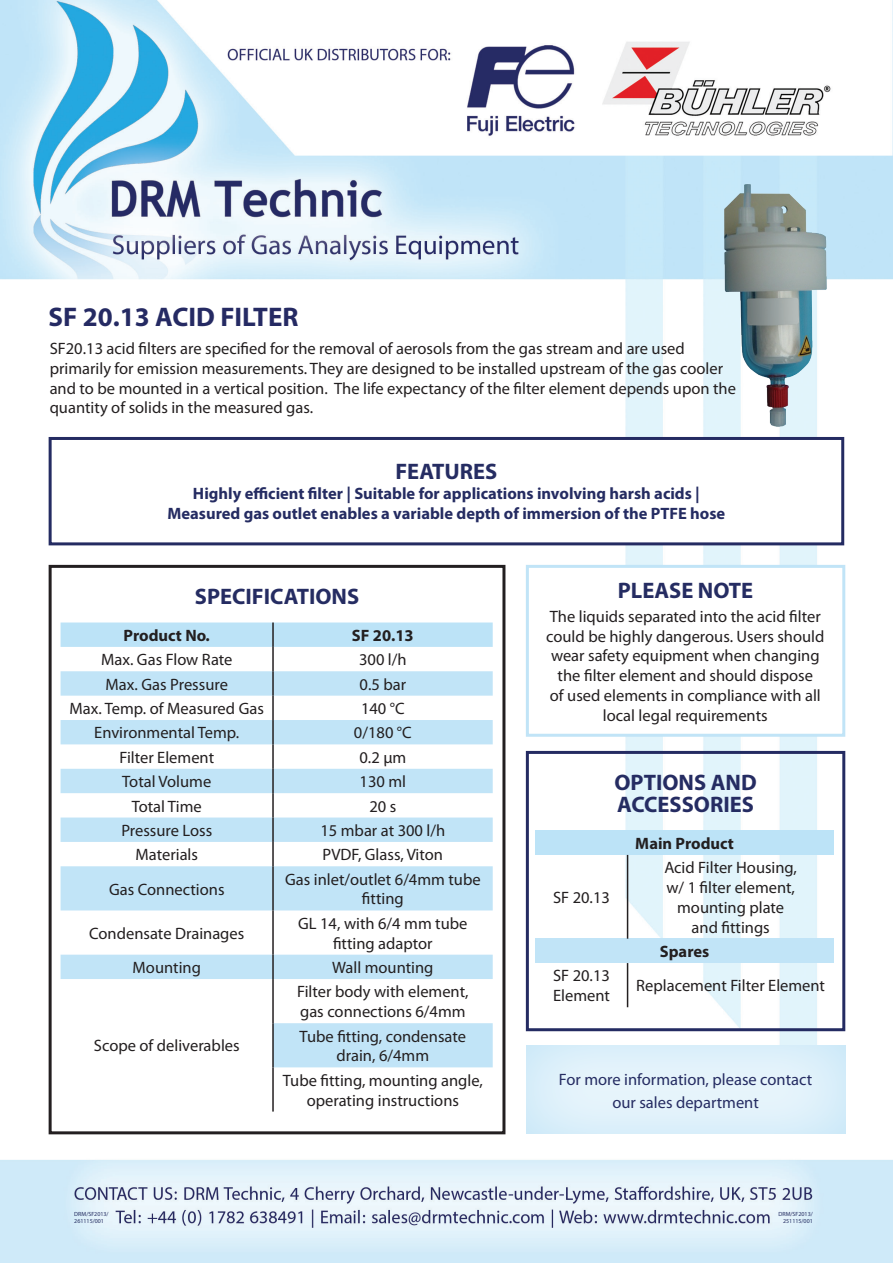
<style>
.page{position:relative;width:893px;height:1263px;background:#fff}
.page>*{position:absolute;margin:0;border:0;box-sizing:border-box;transform-origin:0 0}
.t1{font:700 27px "Myriad Pro";color:#252a63}
.t2{font:700 22.5px/22.5px "Myriad Pro";color:#252c62}
.t3{font:16.5px/19.8px "Myriad Pro";color:#231f20;text-align:center}
.t4{font:700 16.5px/19.8px "Myriad Pro";color:#252c62;text-align:center}
.t5{font:16.5px/22.5px "Myriad Pro";color:#252c62;text-align:center}
.t6{font:700 16.5px "Myriad Pro";color:#231f20}
.t7{font:6px/7.2px "Myriad Pro";color:#232c61}
</style>
<div class="page">
<img style="left:0;top:0;width:893px;height:1263px">
<div style="left:50px;top:438px;width:793px;height:106px;background:#fff"></div>
<div style="left:49px;top:437px;width:795px;height:108px;border:3px solid #242b62"></div>
<div style="left:49px;top:565px;width:456px;height:569px;border:3px solid #231f20"></div>
<div style="left:61px;top:622px;width:432px;height:25px;background:#bce3f7"></div>
<svg style="left:61px;top:671px;width:432px;height:396px"></svg>
<hr style="left:272px;top:622px;width:2px;height:25px;background:#231f20">
<hr style="left:272px;top:647px;width:2px;height:24px;background:#231f20">
<hr style="left:272px;top:671px;width:2px;height:25px;background:#231f20">
<hr style="left:272px;top:696px;width:2px;height:24px;background:#231f20">
<hr style="left:272px;top:720px;width:2px;height:24px;background:#231f20">
<hr style="left:272px;top:744px;width:2px;height:25px;background:#231f20">
<hr style="left:272px;top:769px;width:2px;height:24px;background:#231f20">
<hr style="left:272px;top:793px;width:2px;height:24px;background:#231f20">
<hr style="left:272px;top:817px;width:2px;height:25px;background:#231f20">
<hr style="left:272px;top:842px;width:2px;height:24px;background:#231f20">
<hr style="left:272px;top:866px;width:2px;height:44px;background:#231f20">
<hr style="left:272px;top:910px;width:2px;height:45px;background:#231f20">
<hr style="left:272px;top:955px;width:2px;height:24px;background:#231f20">
<hr style="left:272px;top:979px;width:2px;height:44px;background:#231f20">
<hr style="left:272px;top:1023px;width:2px;height:44px;background:#231f20">
<hr style="left:272px;top:1067px;width:2px;height:44px;background:#231f20">
<img style="left:706px;top:180px;width:139px;height:253px">
<div style="left:526px;top:751px;width:319px;height:280px;border:3px solid #242b62"></div>
<div style="left:535px;top:830px;width:299px;height:25px;background:#bce3f7"></div>
<div style="left:535px;top:939px;width:299px;height:24px;background:#c1e4f7"></div>
<hr style="left:627px;top:855px;width:1px;height:84px;background:#231f20">
<hr style="left:627px;top:963px;width:1px;height:44px;background:#231f20">
<div style="left:525px;top:1045px;width:321px;height:90px;background:#e0f1fb"></div>
<div style="left:527px;top:566px;width:317px;height:169px;background:#fff"></div>
<div style="left:526px;top:565px;width:319px;height:172px;border:3px solid #c1e4f7"></div>
<h1 class="t1" style="left:49px;top:300px;width:251px">SF 20.13 ACID FILTER</h1>
<p class="t3" style="left:50px;top:338px;width:688px;text-align:left">SF20.13 acid filters are specified for the removal of aerosols from the gas stream and are used primarily for emission measurements. They are designed to be installed upstream of the gas cooler and to be mounted in a vertical position. The life expectancy of the filter element depends upon the quantity of solids in the measured gas.</p>
<h2 class="t2" style="left:395px;top:459px;width:103px">FEATURES</h2>
<p class="t4" style="left:168px;top:483px;width:559px">Highly efficient filter | Suitable for applications involving harsh acids |<br>Measured gas outlet enables a variable depth of immersion of the PTFE hose</p>
<h2 class="t2" style="left:195px;top:584px;width:166px">SPECIFICATIONS</h2>
<p class="t6" style="left:124px;top:624px;width:88px">Product No.</p>
<p class="t6" style="left:352px;top:624px;width:63px">SF 20.13</p>
<p class="t3" style="left:101px;top:649px;width:133px">Max. Gas Flow Rate</p>
<p class="t3" style="left:359px;top:649px;width:49px">300 l/h</p>
<p class="t3" style="left:106px;top:674px;width:124px">Max. Gas Pressure</p>
<p class="t3" style="left:360px;top:674px;width:48px">0.5 bar</p>
<p class="t3" style="left:70px;top:698px;width:196px">Max. Temp. of Measured Gas</p>
<p class="t3" style="left:361px;top:698px;width:45px">140 °C</p>
<p class="t3" style="left:94px;top:723px;width:147px">Environmental Temp.</p>
<p class="t3" style="left:354px;top:723px;width:59px">0/180 °C</p>
<p class="t3" style="left:119px;top:747px;width:96px">Filter Element</p>
<p class="t3" style="left:359px;top:747px;width:48px">0.2 μm</p>
<p class="t3" style="left:122px;top:771px;width:91px">Total Volume</p>
<p class="t3" style="left:360px;top:771px;width:48px">130 ml</p>
<p class="t3" style="left:132px;top:796px;width:72px">Total Time</p>
<p class="t3" style="left:369px;top:796px;width:28px">20 s</p>
<p class="t3" style="left:121px;top:820px;width:92px">Pressure Loss</p>
<p class="t3" style="left:320px;top:820px;width:126px">15 mbar at 300 l/h</p>
<p class="t3" style="left:135px;top:844px;width:64px">Materials</p>
<p class="t3" style="left:323px;top:844px;width:122px">PVDF, Glass, Viton</p>
<p class="t3" style="left:109px;top:879px;width:117px">Gas Connections</p>
<p class="t3" style="left:285px;top:869px;width:197px">Gas inlet/outlet 6/4mm tube fitting</p>
<p class="t3" style="left:89px;top:923px;width:157px">Condensate Drainages</p>
<p class="t3" style="left:298px;top:913px;width:171px">GL 14, with 6/4 mm tube fitting adaptor</p>
<p class="t3" style="left:133px;top:957px;width:70px">Mounting</p>
<p class="t3" style="left:332px;top:957px;width:103px">Wall mounting</p>
<p class="t3" style="left:94px;top:1036px;width:147px">Scope of deliverables</p>
<p class="t3" style="left:297px;top:982px;width:173px;text-align:left">Filter body with element, gas connections 6/4mm</p>
<p class="t3" style="left:300px;top:1026px;width:168px">Tube fitting, condensate drain, 6/4mm</p>
<p class="t3" style="left:283px;top:1070px;width:202px">Tube fitting, mounting angle, operating instructions</p>
<h2 class="t2" style="left:618px;top:578px;width:137px">PLEASE NOTE</h2>
<p class="t3" style="left:546px;top:606px;width:280px">The liquids separated into the acid filter could be highly dangerous. Users should wear safety equipment when changing the filter element and should dispose<br>of used elements in compliance with all local legal requirements</p>
<h2 class="t2" style="left:614px;top:770px;width:144px">OPTIONS AND<br>ACCESSORIES</h2>
<p class="t6" style="left:635px;top:832px;width:100px">Main Product</p>
<p class="t3" style="left:553px;top:887px;width:58px">SF 20.13</p>
<p class="t3" style="left:664px;top:857px;width:134px">Acid Filter Housing, w/ 1 filter element, mounting plate and fittings</p>
<p class="t6" style="left:660px;top:941px;width:51px">Spares</p>
<p class="t3" style="left:553px;top:966px;width:58px;text-align:left">SF 20.13<br>Element</p>
<p class="t3" style="left:636px;top:976px;width:190px">Replacement Filter Element</p>
<p class="t5" style="left:559px;top:1068px;width:255px">For more information, please contact our sales department</p>
<p class="t7" style="left:74px;top:1210px;width:36px">DRM/SF2013/<br>261115/001</p>
<p class="t7" style="left:778px;top:1210px;width:36px;text-align:right">DRM/SF2013/<br>251115/001</p>
</div>
